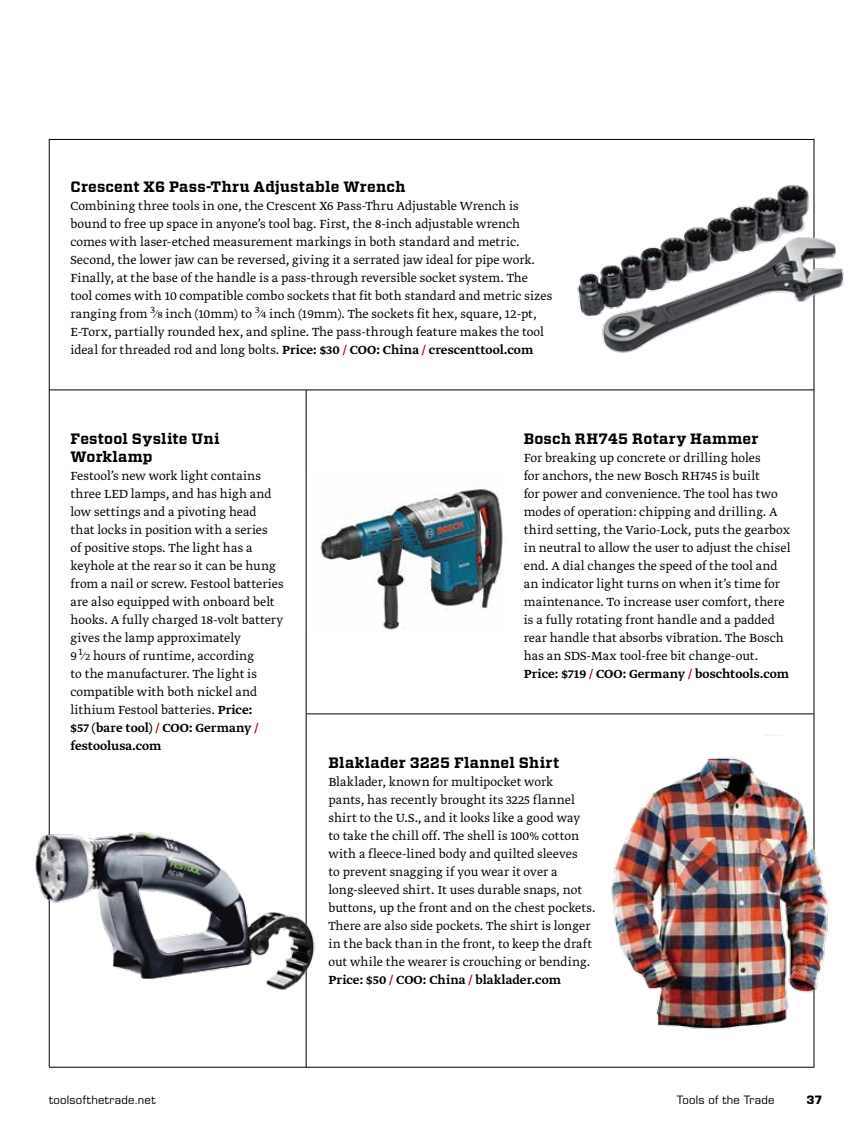
<style>
.page{position:relative;width:864px;height:1134px;background:#fff}
.page>*{position:absolute;margin:0;border:0;box-sizing:border-box;transform-origin:0 0}
.t1{font:700 15px/18px "Vitesse";letter-spacing:.02em;color:#000}
.t2{font:300 13.8px/18px "Greta Text Std";letter-spacing:.005em;color:#000}
.t3{font:11.25px "Eurostile LT Std";letter-spacing:.02em;color:#000}
.t4{font:700 11.25px "Eurostile LT Std";color:#000}
.s1{font-size:11.1px}
.s2{font-weight:500}
.s3{font-weight:500;color:#9e0b0f}
</style>
<div class="page">
<hr style="left:307px;top:714px;width:507px;height:1px;background:#000">
<hr style="left:49px;top:390px;width:765px;height:1px;background:#000">
<img style="left:320px;top:486px;width:183px;height:144px">
<hr style="left:306px;top:390px;width:1px;height:677px;background:#000">
<hr style="left:814px;top:139px;width:1px;height:928px;background:#000">
<hr style="left:49px;top:139px;width:765px;height:1px;background:#000">
<hr style="left:49px;top:139px;width:1px;height:928px;background:#000">
<hr style="left:49px;top:1067px;width:765px;height:1px;background:#000">
<img style="left:577px;top:156px;width:267px;height:227px">
<img style="left:611px;top:734px;width:218px;height:317px">
<img style="left:35px;top:831px;width:280px;height:175px">
<p class="t1" style="left:70px;top:178px;width:336px">Crescent X6 Pass-Thru Adjustable Wrench</p>
<p class="t2" style="left:70px;top:197px;width:483px">Combining three tools in one, the Crescent X6 Pass-Thru Adjustable Wrench is bound to free up space in anyone’s tool bag. First, the 8-inch adjustable wrench comes with laser-etched measurement markings in both standard and metric.<br>Second, the lower jaw can be reversed, giving it a serrated jaw ideal for pipe work.<br>Finally, at the base of the handle is a pass-through reversible socket system. The tool comes with 10 compatible combo sockets that fit both standard and metric sizes ranging from <sup>3</sup>⁄<span class="s1">8</span> inch (10mm) to <sup>3</sup>⁄<span class="s1">4</span> inch (19mm). The sockets fit hex, square, 12-pt, E-Torx, partially rounded hex, and spline. The pass-through feature makes the tool ideal for threaded rod and long bolts. <span class="s2">Price: $30</span> <span class="s3">/</span> <span class="s2">COO: China</span> <span class="s3">/</span> <span class="s2">crescenttool.com</span></p>
<p class="t1" style="left:70px;top:430px;width:151px">Festool Syslite Uni<br>Worklamp</p>
<p class="t2" style="left:70px;top:467px;width:215px">Festool’s new work light contains three LED lamps, and has high and low settings and a pivoting head that locks in position with a series<br>of positive stops. The light has a keyhole at the rear so it can be hung from a nail or screw. Festool batteries are also equipped with onboard belt hooks. A fully charged 18-volt battery gives the lamp approximately<br>9 <sup>1</sup>⁄<span class="s1">2</span> hours of runtime, according<br>to the manufacturer. The light is compatible with both nickel and lithium Festool batteries. <span class="s2">Price:<br>$57 (bare tool)</span> <span class="s3">/</span> <span class="s2">COO: Germany</span> <span class="s3">/ </span><span class="s2">festoolusa.com</span></p>
<p class="t1" style="left:524px;top:430px;width:236px">Bosch RH745 Rotary Hammer</p>
<p class="t2" style="left:524px;top:449px;width:268px">For breaking up concrete or drilling holes<br>for anchors, the new Bosch RH745 is built<br>for power and convenience. The tool has two modes of operation: chipping and drilling. A third setting, the Vario-Lock, puts the gearbox in neutral to allow the user to adjust the chisel end. A dial changes the speed of the tool and an indicator light turns on when it’s time for maintenance. To increase user comfort, there is a fully rotating front handle and a padded rear handle that absorbs vibration. The Bosch has an SDS-Max tool-free bit change-out.<br><span class="s2">Price: $719</span> <span class="s3">/</span> <span class="s2">COO: Germany</span> <span class="s3">/</span> <span class="s2">boschtools.com</span></p>
<p class="t1" style="left:328px;top:754px;width:232px">Blaklader 3225 Flannel Shirt</p>
<p class="t2" style="left:328px;top:773px;width:268px">Blaklader, known for multipocket work<br>pants, has recently brought its 3225 flannel shirt to the U.S., and it looks like a good way<br>to take the chill off. The shell is 100% cotton with a fleece-lined body and quilted sleeves<br>to prevent snagging if you wear it over a long-sleeved shirt. It uses durable snaps, not buttons, up the front and on the chest pockets.<br>There are also side pockets. The shirt is longer in the back than in the front, to keep the draft out while the wearer is crouching or bending.<br><span class="s2">Price: $50</span> <span class="s3">/</span> <span class="s2">COO: China</span> <span class="s3">/</span> <span class="s2">blaklader.com</span></p>
<p class="t3" style="left:49px;top:1093px;width:108px">toolsofthetrade.net</p>
<p class="t3" style="left:677px;top:1093px;width:99px">Tools of the Trade</p>
<p class="t4" style="left:807px;top:1093px;width:18px">37</p>
</div>
